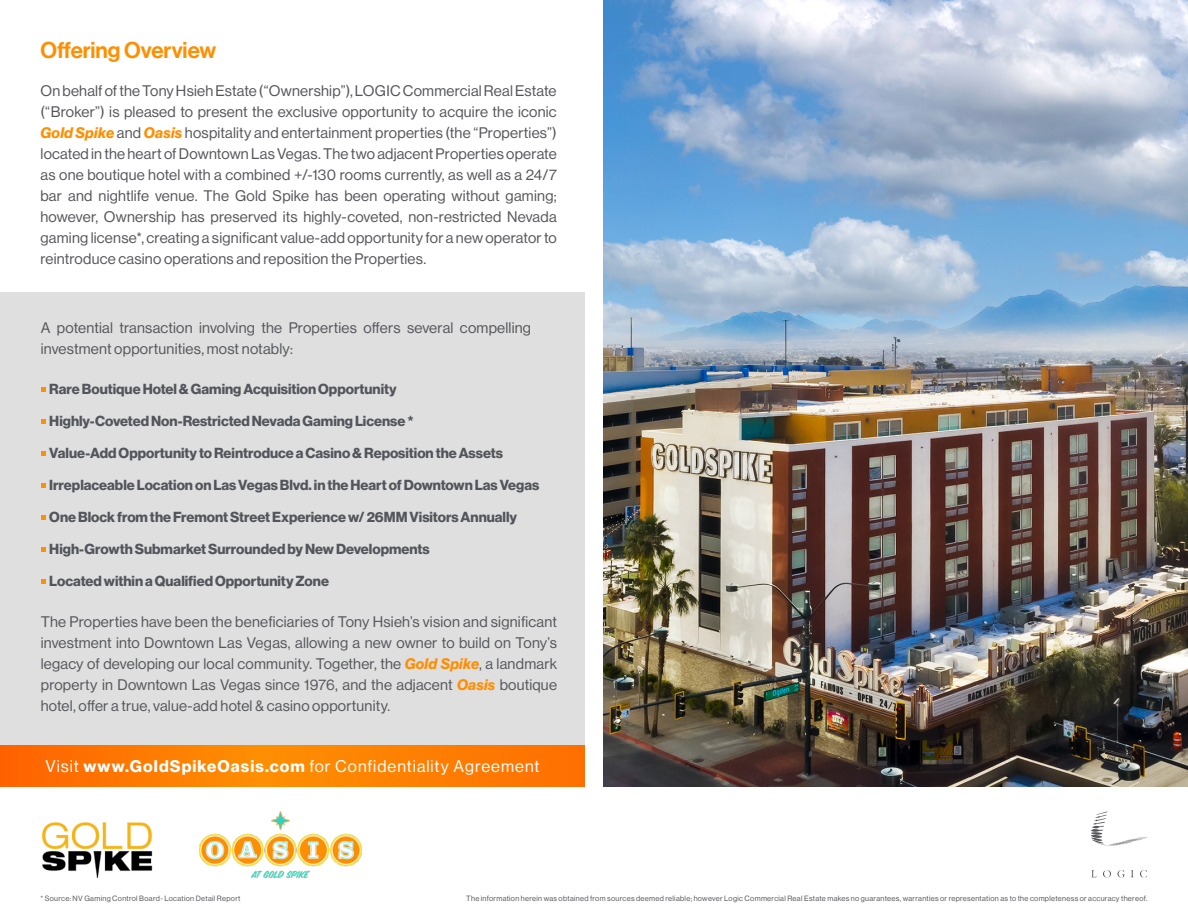
<style>
.page{position:relative;width:1188px;height:918px;background:#fff}
.page>*{position:absolute;margin:0;border:0;box-sizing:border-box;transform-origin:0 0}
.t1{font:22.5px "N Haas Grotesk DS Pro 65 Md";color:#ff8f02}
.t2{font:16.5px "N Haas Grotesk DS Pro 55 Rg";letter-spacing:.06em;color:#fff}
.t3{font:15px/21px "N Haas Grotesk DS Pro 55 Rg";letter-spacing:.015em;color:#55565a;text-align:justify}
.t4{font:14.25px "N Haas Grotesk DS Pro 75 Bd";color:#52555b}
.t5{font:7.5px "N Haas Grotesk DS Pro 55 Rg";letter-spacing:.04em;color:#55565a}
.s1{font-family:"N Haas Grotesk DS Pro 76 Bd It";color:#ff8f02}
.s2{font-family:"N Haas Grotesk DS Pro 75 Bd"}
</style>
<div class="page">
<div style="left:0;top:292px;width:585px;height:494px;background:#dfdfdf"></div>
<img style="left:603px;top:0;width:585px;height:786px">
<svg style="left:41px;top:387px;width:4px;height:5px"></svg>
<svg style="left:41px;top:419px;width:4px;height:5px"></svg>
<svg style="left:41px;top:451px;width:4px;height:5px"></svg>
<svg style="left:41px;top:483px;width:4px;height:5px"></svg>
<svg style="left:41px;top:515px;width:4px;height:5px"></svg>
<svg style="left:41px;top:547px;width:4px;height:5px"></svg>
<svg style="left:41px;top:579px;width:4px;height:5px"></svg>
<svg style="left:1091px;top:811px;width:57px;height:35px"></svg>
<svg style="left:1091px;top:870px;width:6px;height:7px"></svg>
<svg style="left:1103px;top:870px;width:8px;height:8px"></svg>
<svg style="left:1118px;top:870px;width:7px;height:7px"></svg>
<svg style="left:1131px;top:870px;width:3px;height:7px"></svg>
<svg style="left:1140px;top:870px;width:7px;height:7px"></svg>
<img style="left:41px;top:823px;width:112px;height:55px">
<img style="left:199px;top:811px;width:163px;height:66px">
<svg style="left:0;top:745px;width:585px;height:41px;background:#fe7b01"></svg>
<h1 class="t1" style="left:40px;top:37px;width:177px">Offering Overview</h1>
<p class="t3" style="left:40px;top:80px;width:518px">On behalf of the Tony Hsieh Estate (“Ownership”), LOGIC Commercial Real Estate (“Broker”) is pleased to present the exclusive opportunity to acquire the iconic <span class="s1">Gold Spike</span> and <span class="s1">Oasis</span> hospitality and entertainment properties (the “Properties”) located in the heart of Downtown Las Vegas. The two adjacent Properties operate as one boutique hotel with a combined +/-130 rooms currently, as well as a 24/7 bar and nightlife venue. The Gold Spike has been operating without gaming; however, Ownership has preserved its highly-coveted, non-restricted Nevada gaming license*, creating a significant value-add opportunity for a new operator to reintroduce casino operations and reposition the Properties.</p>
<p class="t3" style="left:41px;top:318px;width:492px">A potential transaction involving the Properties offers several compelling investment opportunities, most notably:</p>
<p class="t4" style="left:49px;top:381px;width:349px">Rare Boutique Hotel &amp; Gaming Acquisition Opportunity</p>
<p class="t4" style="left:49px;top:413px;width:366px">Highly-Coveted Non-Restricted Nevada Gaming License *</p>
<p class="t4" style="left:49px;top:445px;width:455px">Value-Add Opportunity to Reintroduce a Casino &amp; Reposition the Assets</p>
<p class="t4" style="left:49px;top:477px;width:492px">Irreplaceable Location on Las Vegas Blvd. in the Heart of Downtown Las Vegas</p>
<p class="t4" style="left:49px;top:509px;width:469px">One Block from the Fremont Street Experience w/ 26MM Visitors Annually</p>
<p class="t4" style="left:49px;top:541px;width:382px">High-Growth Submarket Surrounded by New Developments</p>
<p class="t4" style="left:49px;top:573px;width:281px">Located within a Qualified Opportunity Zone</p>
<p class="t3" style="left:41px;top:611px;width:518px">The Properties have been the beneficiaries of Tony Hsieh’s vision and significant investment into Downtown Las Vegas, allowing a new owner to build on Tony’s legacy of developing our local community. Together, the <span class="s1">Gold Spike</span>, a landmark property in Downtown Las Vegas since 1976, and the adjacent <span class="s1">Oasis</span> boutique hotel, offer a true, value-add hotel &amp; casino opportunity.</p>
<p class="t2" style="left:45px;top:757px;width:496px">Visit <span class="s2">www.GoldSpikeOasis.com</span> for Confidentiality Agreement</p>
<p class="t5" style="left:41px;top:894px;width:202px">* Source: NV Gaming Control Board- Location Detail Report</p>
<p class="t5" style="left:466px;top:894px;width:683px">The information herein was obtained from sources deemed reliable; however Logic Commercial Real Estate makes no guarantees, warranties or representation as to the completeness or accuracy thereof.</p>
</div>
